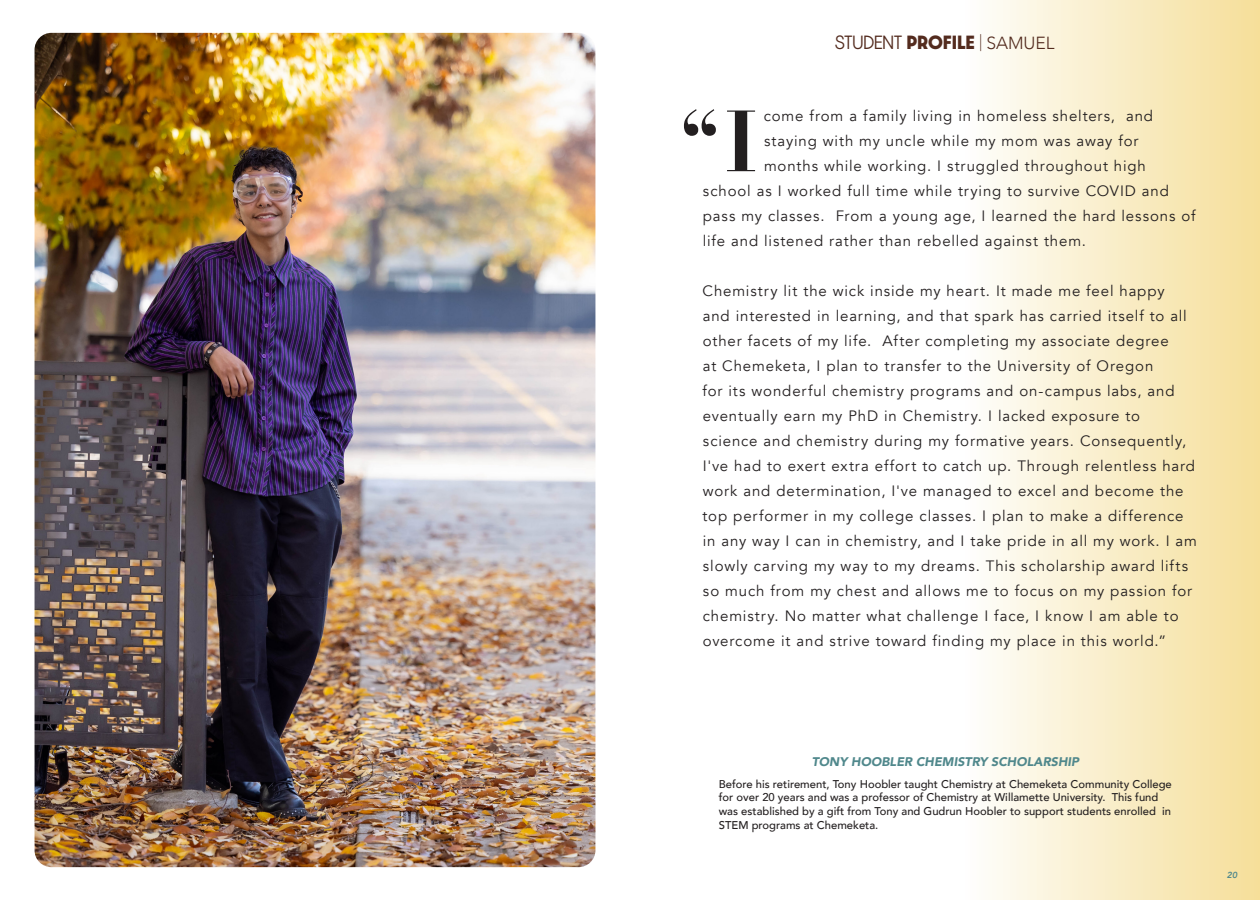
<style>
.page{position:relative;width:1260px;height:900px;background:#fff}
.page>*{position:absolute;margin:0;border:0;box-sizing:border-box;transform-origin:0 0}
.t1{font:700 85.25px "Didot";color:#231f20}
.disclaimer{font:300 16.25px "Dazzle Unicase";color:#532b1e}
.t2{font:15px/25px "Avenir";letter-spacing:.055em;color:#231f20}
.disclaimer-2{font:italic 900 12.5px "Avenir";color:#50888c}
.disclaimer-3{font:500 11.25px/13.8px "Avenir";color:#231f20}
.H1_Sub{font:italic 800 8.75px "Avenir";color:#50888c}
.s1{font-weight:700}
.s2{font-weight:100}
.s3{font-family:"Avenir";font-size:17.5px}
</style>
<div class="page">
<div style="left:911px;top:0;width:349px;height:900px;background:linear-gradient(to right,#fff,#f5df9a)"></div>
<img style="left:35px;top:33px;width:560px;height:834px">
<p class="disclaimer" style="left:835px;top:31px;width:221px">STUDENT <span class="s1">PROFILE</span> <span class="s2">|</span> <span class="s3">SAMUEL</span></p>
<p class="t1" style="left:680px;top:88px;width:80px">“I</p>
<p class="t2" style="left:764px;top:104px;width:391px">come from a family living in homeless shelters, and</p>
<p class="t2" style="left:764px;top:129px;width:376px">staying with my uncle while my mom was away for</p>
<p class="t2" style="left:764px;top:154px;width:383px">months while working. I struggled throughout high</p>
<p class="t2" style="left:703px;top:179px;width:467px">school as I worked full time while trying to survive COVID and</p>
<p class="t2" style="left:703px;top:204px;width:494px">pass my classes. From a young age, I learned the hard lessons of</p>
<p class="t2" style="left:703px;top:229px;width:385px">life and listened rather than rebelled against them.</p>
<p class="t2" style="left:703px;top:279px;width:496px">Chemistry lit the wick inside my heart. It made me feel happy<br>and interested in learning, and that spark has carried itself to all other facets of my life. After completing my associate degree<br>at Chemeketa, I plan to transfer to the University of Oregon<br>for its wonderful chemistry programs and on-campus labs, and eventually earn my PhD in Chemistry. I lacked exposure to science and chemistry during my formative years. Consequently, I've had to exert extra effort to catch up. Through relentless hard work and determination, I've managed to excel and become the top performer in my college classes. I plan to make a difference in any way I can in chemistry, and I take pride in all my work. I am slowly carving my way to my dreams. This scholarship award lifts so much from my chest and allows me to focus on my passion for chemistry. No matter what challenge I face, I know I am able to overcome it and strive toward finding my place in this world.”</p>
<p class="disclaimer-2" style="left:812px;top:752px;width:269px">TONY HOOBLER CHEMISTRY SCHOLARSHIP</p>
<p class="disclaimer-3" style="left:719px;top:776px;width:455px">Before his retirement, Tony Hoobler taught Chemistry at Chemeketa Community College for over 20 years and was a professor of Chemistry at Willamette University. This fund was established by a gift from Tony and Gudrun Hoobler to support students enrolled in STEM programs at Chemeketa.</p>
<p class="H1_Sub" style="left:1227px;top:869px;width:12px">20</p>
</div>
